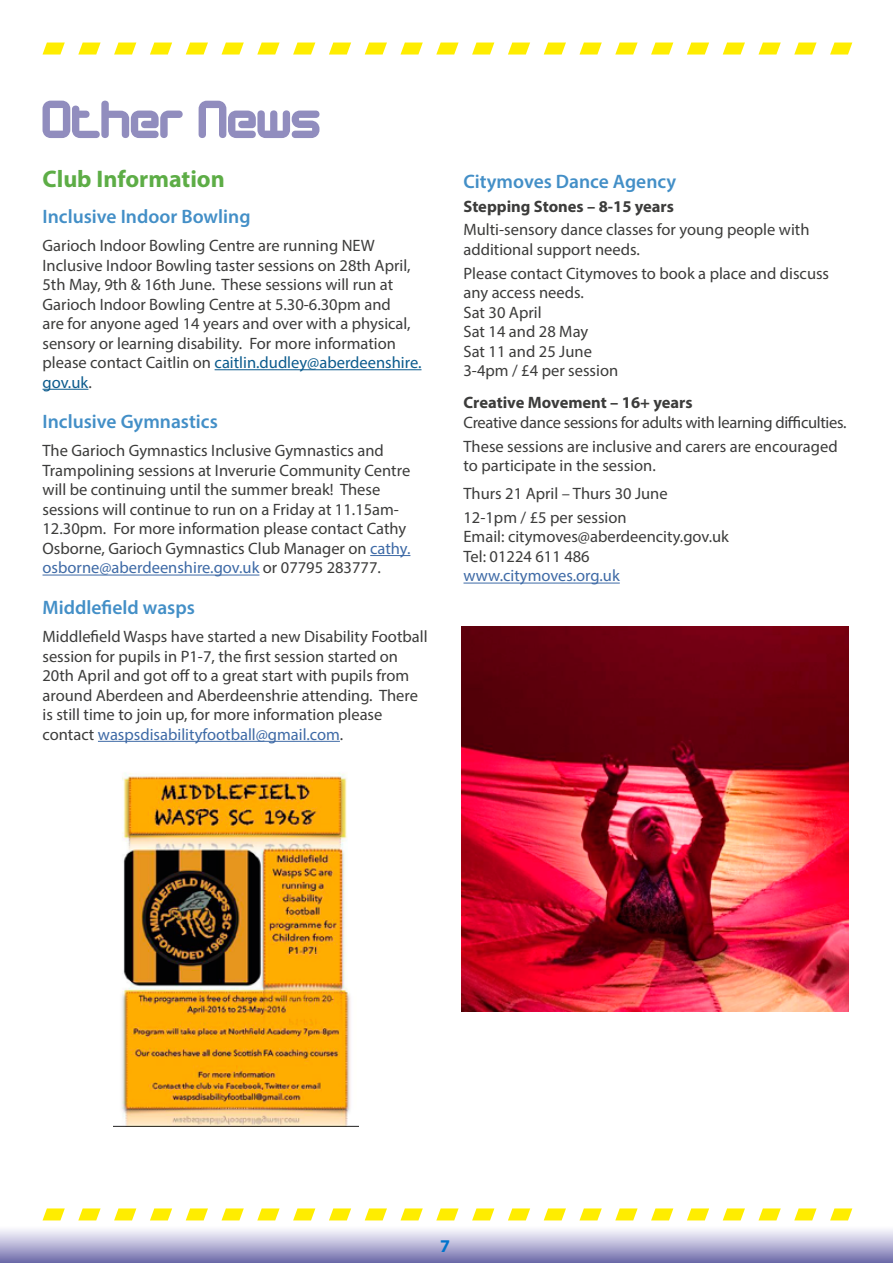
<style>
.page{position:relative;width:893px;height:1263px;background:#fff}
.page>*{position:absolute;margin:0;border:0;box-sizing:border-box;transform-origin:0 0}
.t1{font:54px "Designer Block";color:#918dbe}
.t2{font:700 24px "Myriad Pro";color:#5dad46}
.t3{font:600 19.5px "Myriad Pro";color:#438fc7}
.t4{font:700 18px "Myriad Pro";color:#0073cb}
.t5{font:16.5px/19.5px "Myriad Pro";color:#3c3c3b}
.t6{font:16.5px/23.7px "Myriad Pro";letter-spacing:-.02em;color:#3c3c3b}
.t7{font:700 16.5px "Myriad Pro";color:#3c3c3b}
.t8{font:16.5px "Myriad Pro";color:#3e6aa6}
.s1{color:#0b5b8d}
.s2{color:#3e6aa6}
</style>
<div class="page">
<div style="left:0;top:1225px;width:893px;height:38px;background:linear-gradient(to bottom,#fff,#736fad)"></div>
<svg style="left:45px;top:1208px;width:805px;height:12px"></svg>
<svg style="left:45px;top:43px;width:805px;height:12px"></svg>
<hr style="left:215px;top:369px;width:206px;height:1px;background:#0b5b8d">
<hr style="left:43px;top:389px;width:45px;height:1px;background:#0b5b8d">
<hr style="left:370px;top:555px;width:40px;height:1px;background:#3e6aa6">
<hr style="left:43px;top:575px;width:216px;height:1px;background:#3e6aa6">
<hr style="left:98px;top:741px;width:242px;height:1px;background:#3e6aa6">
<hr style="left:463px;top:583px;width:157px;height:1px;background:#3e6aa6">
<img style="left:114px;top:772px;width:244px;height:355px">
<img style="left:462px;top:627px;width:386px;height:384px">
<h1 class="t1" style="left:43px;top:82px;width:280px">Other News</h1>
<h2 class="t2" style="left:43px;top:163px;width:184px">Club Information</h2>
<p class="t3" style="left:43px;top:204px;width:209px">Inclusive Indoor Bowling</p>
<p class="t5" style="left:43px;top:236px;width:380px">Garioch Indoor Bowling Centre are running NEW Inclusive Indoor Bowling taster sessions on 28th April, 5th May, 9th &amp; 16th June. These sessions will run at Garioch Indoor Bowling Centre at 5.30-6.30pm and<br>are for anyone aged 14 years and over with a physical, sensory or learning disability. For more information please contact Caitlin on <span class="s1">caitlin.dudley@aberdeenshire. gov.uk</span>.</p>
<p class="t3" style="left:43px;top:409px;width:177px">Inclusive Gymnastics</p>
<p class="t5" style="left:43px;top:441px;width:369px">The Garioch Gymnastics Inclusive Gymnastics and Trampolining sessions at Inverurie Community Centre will be continuing until the summer break! These sessions will continue to run on a Friday at 11.15am-12.30pm. For more information please contact Cathy Osborne, Garioch Gymnastics Club Manager on <span class="s2">cathy. osborne@aberdeenshire.gov.uk</span> or 07795 283777.</p>
<p class="t3" style="left:43px;top:595px;width:154px">Middlefield wasps</p>
<p class="t5" style="left:43px;top:627px;width:387px">Middlefield Wasps have started a new Disability Football session for pupils in P1-7, the first session started on 20th April and got off to a great start with pupils from around Aberdeen and Aberdeenshrie attending. There is still time to join up, for more information please contact <span class="s2">waspsdisabilityfootball@gmail.com</span>.</p>
<p class="t3" style="left:463px;top:169px;width:214px">Citymoves Dance Agency</p>
<p class="t7" style="left:463px;top:195px;width:212px">Stepping Stones – 8-15 years</p>
<p class="t5" style="left:463px;top:220px;width:347px">Multi-sensory dance classes for young people with additional support needs.</p>
<p class="t5" style="left:463px;top:263px;width:367px">Please contact Citymoves to book a place and discuss any access needs.<br>Sat 30 April<br>Sat 14 and 28 May<br>Sat 11 and 25 June<br>3-4pm / £4 per session</p>
<p class="t7" style="left:463px;top:392px;width:231px">Creative Movement – 16+ years</p>
<p class="t6" style="left:463px;top:410px;width:384px">Creative dance sessions for adults with learning difficulties.<br>These sessions are inclusive and carers are encouraged</p>
<p class="t5" style="left:463px;top:451px;width:206px;line-height:28px">to participate in the session.<br>Thurs 21 April – Thurs 30 June</p>
<p class="t5" style="left:463px;top:507px;width:267px">12-1pm / £5 per session<br>Email: citymoves@aberdeencity.gov.uk<br>Tel: 01224 611 486</p>
<p class="t8" style="left:463px;top:566px;width:158px">www.citymoves.org.uk</p>
<p class="t4" style="left:440px;top:1234px;width:11px">7</p>
</div>
